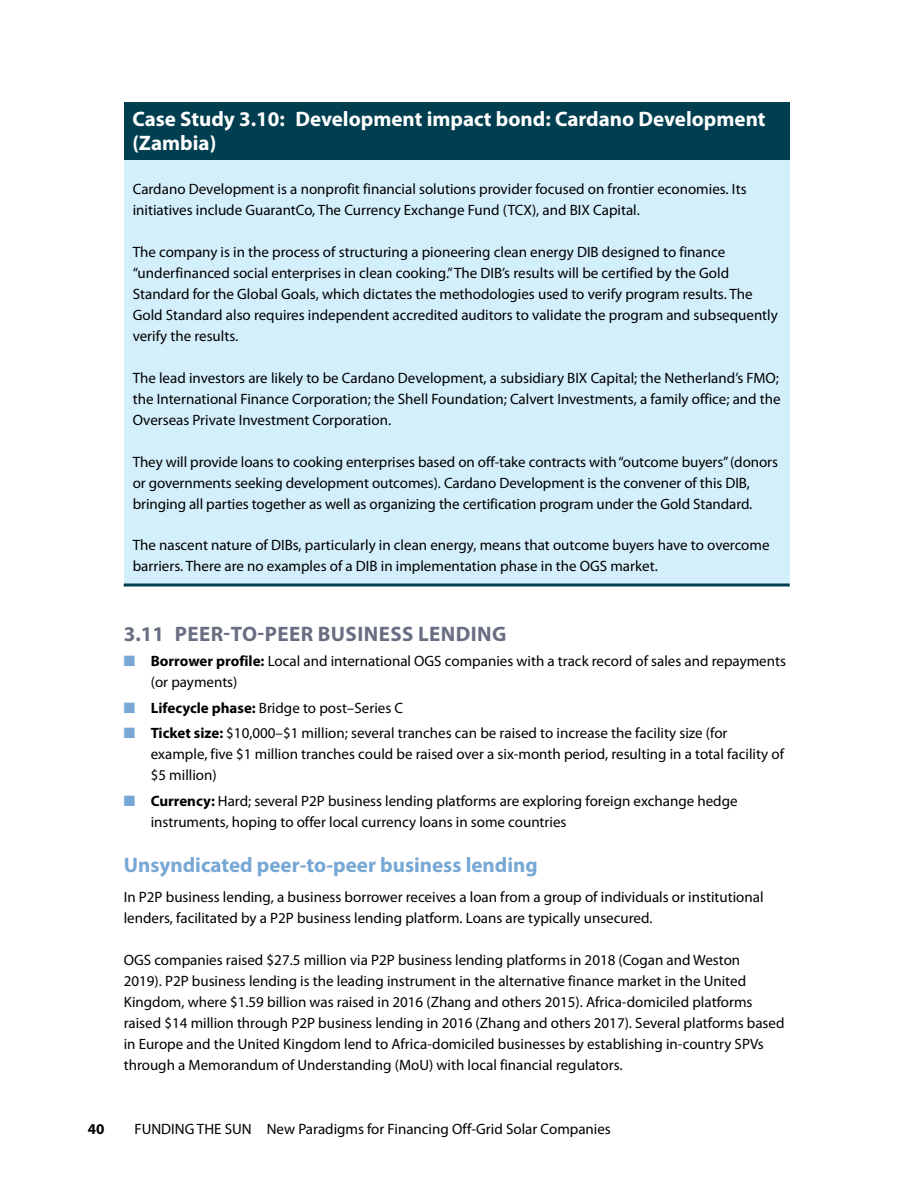
<style>
.page{position:relative;width:918px;height:1188px;background:#fff}
.page>*{position:absolute;margin:0;border:0;box-sizing:border-box;transform-origin:0 0}
.t1{font:700 21px/24px "Myriad Pro";color:#fff}
.t2{font:700 21px "Myriad Pro";color:#77a8d5}
.t3{font:700 21px "Myriad Pro";letter-spacing:.02em;color:#696f82}
.t4{font:15px/21px "Myriad Pro";color:#000}
.t5{font:700 15px "Myriad Pro";color:#000}
.s1{color:#77a8d5}
.s2{font-weight:700}
</style>
<div class="page">
<div style="left:124px;top:126px;width:666px;height:459px;background:#d4effc"></div>
<div style="left:124px;top:102px;width:666px;height:57px;background:#003e50"></div>
<hr style="left:124px;top:584px;width:666px;height:2px;background:#003e50">
<h1 class="t1" style="left:132px;top:107px;width:635px">Case Study 3.10: Development impact bond: Cardano Development (Zambia)</h1>
<p class="t4" style="left:133px;top:178px;width:615px">Cardano Development is a nonprofit financial solutions provider focused on frontier economies. Its initiatives include GuarantCo, The Currency Exchange Fund (TCX), and BIX Capital.</p>
<p class="t4" style="left:133px;top:241px;width:647px">The company is in the process of structuring a pioneering clean energy DIB designed to finance “underfinanced social enterprises in clean cooking.” The DIB’s results will be certified by the Gold Standard for the Global Goals, which dictates the methodologies used to verify program results. The Gold Standard also requires independent accredited auditors to validate the program and subsequently verify the results.</p>
<p class="t4" style="left:133px;top:367px;width:649px;text-align:justify">The lead investors are likely to be Cardano Development, a subsidiary BIX Capital; the Netherland’s FMO; the International Finance Corporation; the Shell Foundation; Calvert Investments, a family office; and the Overseas Private Investment Corporation.</p>
<p class="t4" style="left:133px;top:451px;width:647px">They will provide loans to cooking enterprises based on off-take contracts with “outcome buyers” (donors or governments seeking development outcomes). Cardano Development is the convener of this DIB, bringing all parties together as well as organizing the certification program under the Gold Standard.</p>
<p class="t4" style="left:133px;top:535px;width:638px">The nascent nature of DIBs, particularly in clean energy, means that outcome buyers have to overcome barriers. There are no examples of a DIB in implementation phase in the OGS market.</p>
<h1 class="t3" style="left:124px;top:622px;width:384px">3.11 PEER-TO-PEER BUSINESS LENDING</h1>
<p class="t4" style="left:151px;top:651px;width:637px;text-indent:-27px"><span class="s1">■</span> <span class="s2">Borrower profile:</span> Local and international OGS companies with a track record of sales and repayments (or payments)</p>
<p class="t4" style="left:124px;top:697px;width:281px"><span class="s1">■</span> <span class="s2">Lifecycle phase:</span> Bridge to post–Series C</p>
<p class="t4" style="left:151px;top:723px;width:635px;text-indent:-27px"><span class="s1">■</span> <span class="s2">Ticket size:</span> $10,000–$1 million; several tranches can be raised to increase the facility size (for example, five $1 million tranches could be raised over a six-month period, resulting in a total facility of $5 million)</p>
<p class="t4" style="left:151px;top:790px;width:588px;text-indent:-27px"><span class="s1">■</span> <span class="s2">Currency:</span> Hard; several P2P business lending platforms are exploring foreign exchange hedge instruments, hoping to offer local currency loans in some countries</p>
<h1 class="t2" style="left:124px;top:853px;width:416px">Unsyndicated peer-to-peer business lending</h1>
<p class="t4" style="left:124px;top:886px;width:641px">In P2P business lending, a business borrower receives a loan from a group of individuals or institutional lenders, facilitated by a P2P business lending platform. Loans are typically unsecured.</p>
<p class="t4" style="left:124px;top:949px;width:662px">OGS companies raised $27.5 million via P2P business lending platforms in 2018 (Cogan and Weston<br>2019). P2P business lending is the leading instrument in the alternative finance market in the United Kingdom, where $1.59 billion was raised in 2016 (Zhang and others 2015). Africa-domiciled platforms raised $14 million through P2P business lending in 2016 (Zhang and others 2017). Several platforms based in Europe and the United Kingdom lend to Africa-domiciled businesses by establishing in-country SPVs through a Memorandum of Understanding (MoU) with local financial regulators.</p>
<p class="t5" style="left:88px;top:1121px;width:18px">40</p>
<p class="t4" style="left:134px;top:1119px;width:478px">FUNDING THE SUN New Paradigms for Financing Off-Grid Solar Companies</p>
</div>
